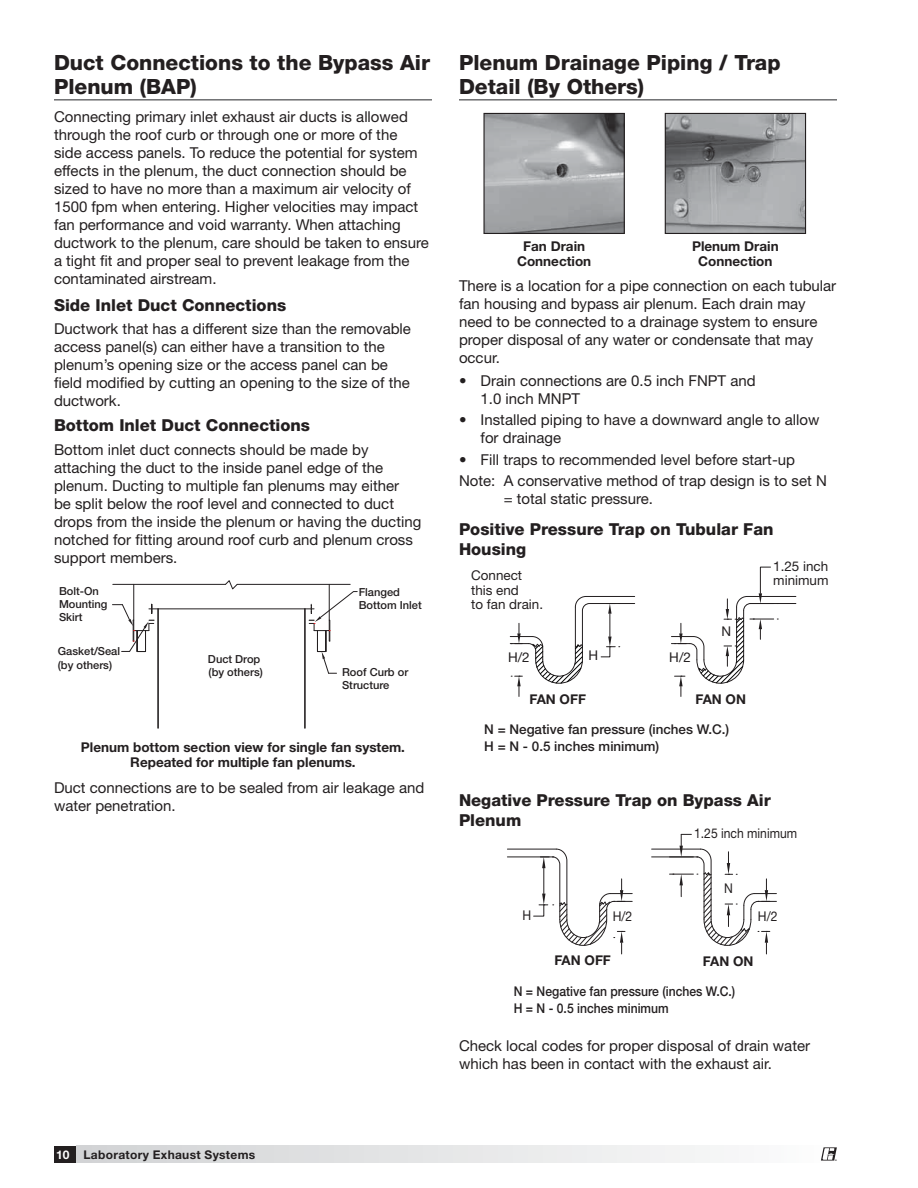
<style>
.page{position:relative;width:918px;height:1188px;background:#fff}
.page>*{position:absolute;margin:0;border:0;box-sizing:border-box;transform-origin:0 0}
.t1{font:800 21px/24px "Helvetica Neue LT Std";color:#231f20}
.t2{font:800 16.5px/19.8px "Helvetica Neue LT Std";color:#231f20}
.t3{font:15px/18px "Helvetica Neue LT Std";color:#231f20}
.t4{font:700 13.5px/15px "Helvetica Neue LT Std";color:#231f20;text-align:center}
.t5{font:500 13.5px/16.2px "Helvetica Neue LT Std";color:#231f20}
.t6{font:500 13.5px/16.2px "Helvetica Neue LT Std";color:#231f20;scale:.9 1}
.t7{font:13.5px/14.4px "Helvetica Neue LT Std";color:#231f20}
.t8{font:13.5px "Helvetica Neue LT Std";color:#231f20;scale:.9 1}
.t9{font:700 12px "Helvetica Neue LT Std";letter-spacing:.025em;color:#231f20}
.t10{font:500 11.1px/13.4px "Helvetica Neue LT Std";color:#231f20}
.t11{font:700 2.1px "Helvetica Neue LT Std";color:#231f20}
.s1{color:#fff}
</style>
<div class="page">
<div style="left:54px;top:1146px;width:32px;height:17px;background:#231f20"></div>
<div style="left:77px;top:1146px;width:760px;height:17px;background:linear-gradient(to right,#d1d3d4,#fcfcfc)"></div>
<svg style="left:821px;top:1147px;width:16px;height:14px"></svg>
<hr style="left:54px;top:99px;width:378px;height:2px;background:#6d6e70">
<hr style="left:459px;top:99px;width:378px;height:2px;background:#6d6e70">
<svg style="left:533px;top:849px;width:99px;height:105px"></svg>
<svg style="left:670px;top:834px;width:106px;height:120px"></svg>
<img style="left:485px;top:115px;width:138px;height:117px">
<div style="left:483px;top:113px;width:142px;height:121px;border:1px solid #231f20"></div>
<img style="left:667px;top:115px;width:137px;height:117px">
<div style="left:665px;top:113px;width:141px;height:121px;border:1px solid #231f20"></div>
<hr style="left:582px;top:611px;width:1px;height:49px;background:#231f20">
<hr style="left:575px;top:607px;width:1px;height:53px;background:#231f20">
<svg style="left:575px;top:596px;width:14px;height:15px"></svg>
<hr style="left:589px;top:603px;width:46px;height:1px;background:#231f20">
<hr style="left:586px;top:596px;width:49px;height:1px;background:#231f20">
<hr style="left:751px;top:603px;width:45px;height:1px;background:#231f20">
<hr style="left:747px;top:596px;width:49px;height:1px;background:#231f20">
<svg style="left:510px;top:623px;width:73px;height:73px"></svg>
<svg style="left:601px;top:604px;width:19px;height:53px"></svg>
<svg style="left:671px;top:567px;width:107px;height:129px"></svg>
<hr style="left:113px;top:584px;width:112px;height:1px;background:#231f20">
<hr style="left:237px;top:584px;width:113px;height:1px;background:#231f20">
<svg style="left:225px;top:580px;width:13px;height:10px"></svg>
<hr style="left:149px;top:609px;width:165px;height:1px;background:#231f20">
<hr style="left:157px;top:609px;width:2px;height:119px;background:#231f20">
<hr style="left:304px;top:609px;width:2px;height:119px;background:#231f20">
<svg style="left:112px;top:584px;width:42px;height:68px"></svg>
<svg style="left:309px;top:584px;width:49px;height:90px"></svg>
<h1 class="t1" style="left:54px;top:52px;width:378px">Duct Connections to the Bypass Air<br>Plenum (BAP)</h1>
<p class="t3" style="left:54px;top:109px;width:376px">Connecting primary inlet exhaust air ducts is allowed through the roof curb or through one or more of the side access panels. To reduce the potential for system effects in the plenum, the duct connection should be sized to have no more than a maximum air velocity of 1500 fpm when entering. Higher velocities may impact fan performance and void warranty. When attaching ductwork to the plenum, care should be taken to ensure a tight fit and proper seal to prevent leakage from the contaminated airstream.</p>
<p class="t2" style="left:54px;top:297px;width:234px">Side Inlet Duct Connections</p>
<p class="t3" style="left:54px;top:321px;width:359px">Ductwork that has a different size than the removable access panel(s) can either have a transition to the plenum’s opening size or the access panel can be field modified by cutting an opening to the size of the ductwork.</p>
<p class="t2" style="left:54px;top:417px;width:258px">Bottom Inlet Duct Connections</p>
<p class="t3" style="left:54px;top:442px;width:369px">Bottom inlet duct connects should be made by attaching the duct to the inside panel edge of the plenum. Ducting to multiple fan plenums may either<br>be split below the roof level and connected to duct drops from the inside the plenum or having the ducting notched for fitting around roof curb and plenum cross support members.</p>
<p class="t10" style="left:59px;top:585px;width:50px">Bolt-On<br>Mounting<br>Skirt</p>
<p class="t10" style="left:58px;top:645px;width:64px">Gasket/Seal (by others)</p>
<p class="t10" style="left:208px;top:653px;width:56px">Duct Drop (by others)</p>
<p class="t10" style="left:359px;top:586px;width:65px">Flanged<br>Bottom Inlet</p>
<p class="t10" style="left:342px;top:666px;width:68px">Roof Curb or<br>Structure</p>
<p class="t4" style="left:81px;top:741px;width:326px">Plenum bottom section view for single fan system.<br>Repeated for multiple fan plenums.</p>
<p class="t3" style="left:54px;top:780px;width:372px">Duct connections are to be sealed from air leakage and water penetration.</p>
<h1 class="t1" style="left:459px;top:52px;width:323px">Plenum Drainage Piping / Trap<br>Detail (By Others)</h1>
<p class="t4" style="left:517px;top:239px;width:76px">Fan Drain<br>Connection</p>
<p class="t4" style="left:692px;top:239px;width:88px">Plenum Drain<br>Connection</p>
<p class="t3" style="left:459px;top:278px;width:379px">There is a location for a pipe connection on each tubular fan housing and bypass air plenum. Each drain may need to be connected to a drainage system to ensure proper disposal of any water or condensate that may occur.</p>
<p class="t3" style="left:481px;top:373px;width:277px;text-indent:-22px">• Drain connections are 0.5 inch FNPT and<br>1.0 inch MNPT</p>
<p class="t3" style="left:481px;top:412px;width:340px;text-indent:-22px">• Installed piping to have a downward angle to allow for drainage</p>
<p class="t3" style="left:459px;top:450px;width:369px;line-height:21.3px">• Fill traps to recommended level before start-up<br>Note: A conservative method of trap design is to set N</p>
<p class="t3" style="left:504px;top:491px;width:151px">= total static pressure.</p>
<p class="t2" style="left:459px;top:521px;width:316px">Positive Pressure Trap on Tubular Fan<br>Housing</p>
<p class="t7" style="left:471px;top:569px;width:73px">Connect this end<br>to fan drain.</p>
<p class="t7" style="left:508px;top:651px;width:23px">H/2</p>
<p class="t7" style="left:589px;top:649px;width:11px">H</p>
<p class="t7" style="left:669px;top:651px;width:23px">H/2</p>
<p class="t7" style="left:722px;top:625px;width:11px">N</p>
<p class="t4" style="left:529px;top:692px;width:58px">FAN OFF</p>
<p class="t4" style="left:695px;top:692px;width:52px">FAN ON</p>
<p class="t5" style="left:484px;top:723px;width:247px">N = Negative fan pressure (inches W.C.)<br>H = N - 0.5 inches minimum)</p>
<p class="t7" style="left:773px;top:560px;width:57px">1.25 inch minimum</p>
<p class="t2" style="left:459px;top:792px;width:313px">Negative Pressure Trap on Bypass Air<br>Plenum</p>
<p class="t8" style="left:694px;top:829px;width:116px">1.25 inch minimum</p>
<p class="t8" style="left:724px;top:883px;width:11px">N</p>
<p class="t8" style="left:522px;top:910px;width:11px">H</p>
<p class="t8" style="left:613px;top:911px;width:23px">H/2</p>
<p class="t8" style="left:758px;top:911px;width:23px">H/2</p>
<p class="t4" style="left:554px;top:954px;width:58px">FAN OFF</p>
<p class="t4" style="left:703px;top:955px;width:52px">FAN ON</p>
<p class="t6" style="left:514px;top:985px;width:248px">N = Negative fan pressure (inches W.C.)<br>H = N - 0.5 inches minimum</p>
<p class="t3" style="left:459px;top:1038px;width:353px">Check local codes for proper disposal of drain water which has been in contact with the exhaust air.</p>
<p class="t9" style="left:56px;top:1150px;width:201px"><span class="s1">10</span> Laboratory Exhaust Systems</p>
<p class="t11" style="left:835px;top:1159px;width:3px">®</p>
</div>
